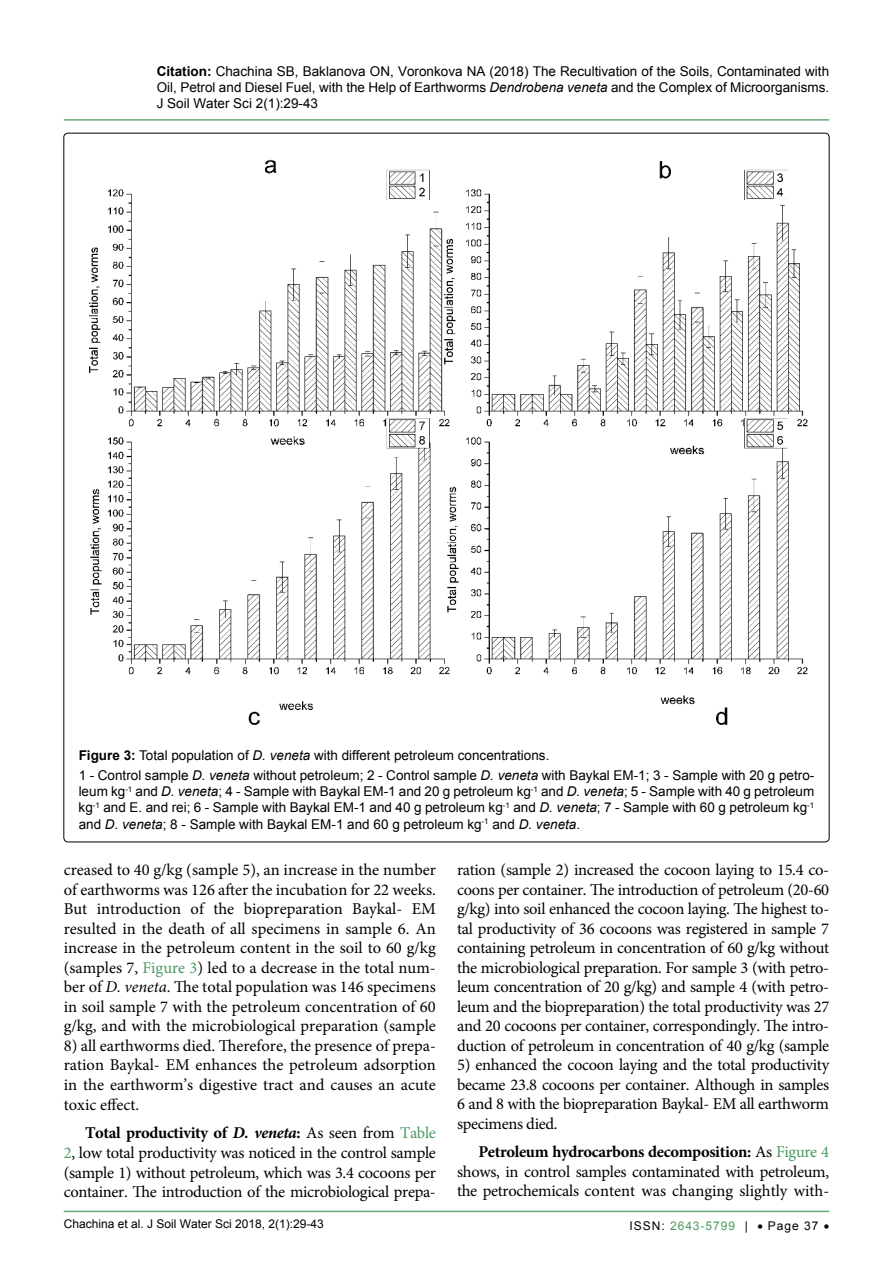
<style>
.page{position:relative;width:893px;height:1263px;background:#fff}
.page>*{position:absolute;margin:0;border:0;box-sizing:border-box;transform-origin:0 0}
.t1{font:16.5px/19.5px "Minion Pro";letter-spacing:-.02em;color:#000;text-align:justify}
.t2{font:13.5px/16.2px "Arial";color:#000;text-align:justify}
.t3{font:12px "Arial";color:#000}
.t4{font:12px "Arial";letter-spacing:.08em;color:#4c9a61}
.s1{font-weight:700}
.s2{font-style:italic}
.s3{color:#4c9a61}
.s4{font-weight:700;font-style:italic}
.s5{color:#000}
</style>
<div class="page">
<hr style="left:64px;top:1211px;width:765px;height:1px;background:#4c9a61">
<hr style="left:64px;top:119px;width:765px;height:2px;background:#4c9a61">
<img style="left:89px;top:159px;width:719px;height:566px">
<p class="t2" style="left:157px;top:63px;width:674px"><span class="s1">Citation:</span> Chachina SB, Baklanova ON, Voronkova NA (2018) The Recultivation of the Soils, Contaminated with Oil, Petrol and Diesel Fuel, with the Help of Earthworms <span class="s2">Dendrobena veneta</span> and the Complex of Microorganisms.<br>J Soil Water Sci 2(1):29-43</p>
<p class="t2" style="left:79px;top:745px;width:737px;line-height:20.4px"><span class="s1">Figure 3:</span> Total population of <span class="s2">D. veneta</span> with different petroleum concentrations.<br>1 - Control sample <span class="s2">D. veneta</span> without petroleum; 2 - Control sample <span class="s2">D. veneta</span> with Baykal EM-1; 3 - Sample with 20 g petro-</p>
<p class="t2" style="left:79px;top:783px;width:737px">leum kg<sup>-1</sup> and <span class="s2">D. veneta</span>; 4 - Sample with Baykal EM-1 and 20 g petroleum kg<sup>-1</sup> and <span class="s2">D. veneta</span>; 5 - Sample with 40 g petroleum kg<sup>-1</sup> and E. and rei; 6 - Sample with Baykal EM-1 and 40 g petroleum kg<sup>-1</sup> and <span class="s2">D. veneta</span>; 7 - Sample with 60 g petroleum kg<sup>-1 </sup>and <span class="s2">D. veneta</span>; 8 - Sample with Baykal EM-1 and 60 g petroleum kg<sup>-1</sup> and <span class="s2">D. veneta</span>.</p>
<p class="t1" style="left:64px;top:860px;width:374px">creased to 40 g/kg (sample 5), an increase in the number of earthworms was 126 after the incubation for 22 weeks.<br>But introduction of the biopreparation Baykal- EM resulted in the death of all specimens in sample 6. An increase in the petroleum content in the soil to 60 g/kg (samples 7, <span class="s3">Figure 3</span>) led to a decrease in the total num&shy;ber of <span class="s2">D. veneta</span>. The total population was 146 specimens in soil sample 7 with the petroleum concentration of 60 g/kg, and with the microbiological preparation (sample</p>
<p class="t1" style="left:64px;top:1036px;width:374px">8) all earthworms died. Therefore, the presence of prepa&shy;ration Baykal- EM enhances the petroleum adsorption in the earthworm’s digestive tract and causes an acute toxic effect.</p>
<p class="t1" style="left:64px;top:1123px;width:374px;text-indent:21px"><span class="s1">Total productivity of</span> <span class="s4">D. veneta</span><span class="s1">:</span> As seen from <span class="s3">Table 2</span>, low total productivity was noticed in the control sample (sample 1) without petroleum, which was 3.4 cocoons per container. The introduction of the microbiological prepa-</p>
<p class="t1" style="left:457px;top:860px;width:374px">ration (sample 2) increased the cocoon laying to 15.4 co&shy;coons per container. The introduction of petroleum (20-60 g/kg) into soil enhanced the cocoon laying. The highest to&shy;tal productivity of 36 cocoons was registered in sample 7 containing petroleum in concentration of 60 g/kg without the microbiological preparation. For sample 3 (with petro&shy;leum concentration of 20 g/kg) and sample 4 (with petro&shy;leum and the biopreparation) the total productivity was 27 and 20 cocoons per container, correspondingly. The intro&shy;duction of petroleum in concentration of 40 g/kg (sample</p>
<p class="t1" style="left:457px;top:1055px;width:374px">5) enhanced the cocoon laying and the total productivity became 23.8 cocoons per container. Although in samples 6 and 8 with the biopreparation Baykal- EM all earthworm specimens died.</p>
<p class="t1" style="left:457px;top:1142px;width:374px;text-indent:21px"><span class="s1">Petroleum hydrocarbons decomposition:</span> As <span class="s3">Figure 4 </span>shows, in control samples contaminated with petroleum, the petrochemicals content was changing slightly with-</p>
<p class="t3" style="left:64px;top:1215px;width:262px">Chachina et al. J Soil Water Sci 2018, 2(1):29-43</p>
<p class="t4" style="left:630px;top:1217px;width:120px"><span class="s5">ISSN:</span> 2643-5799 <span class="s5">|</span></p>
<p class="t3" style="left:757px;top:1218px;width:73px">• Page 37 •</p>
</div>
